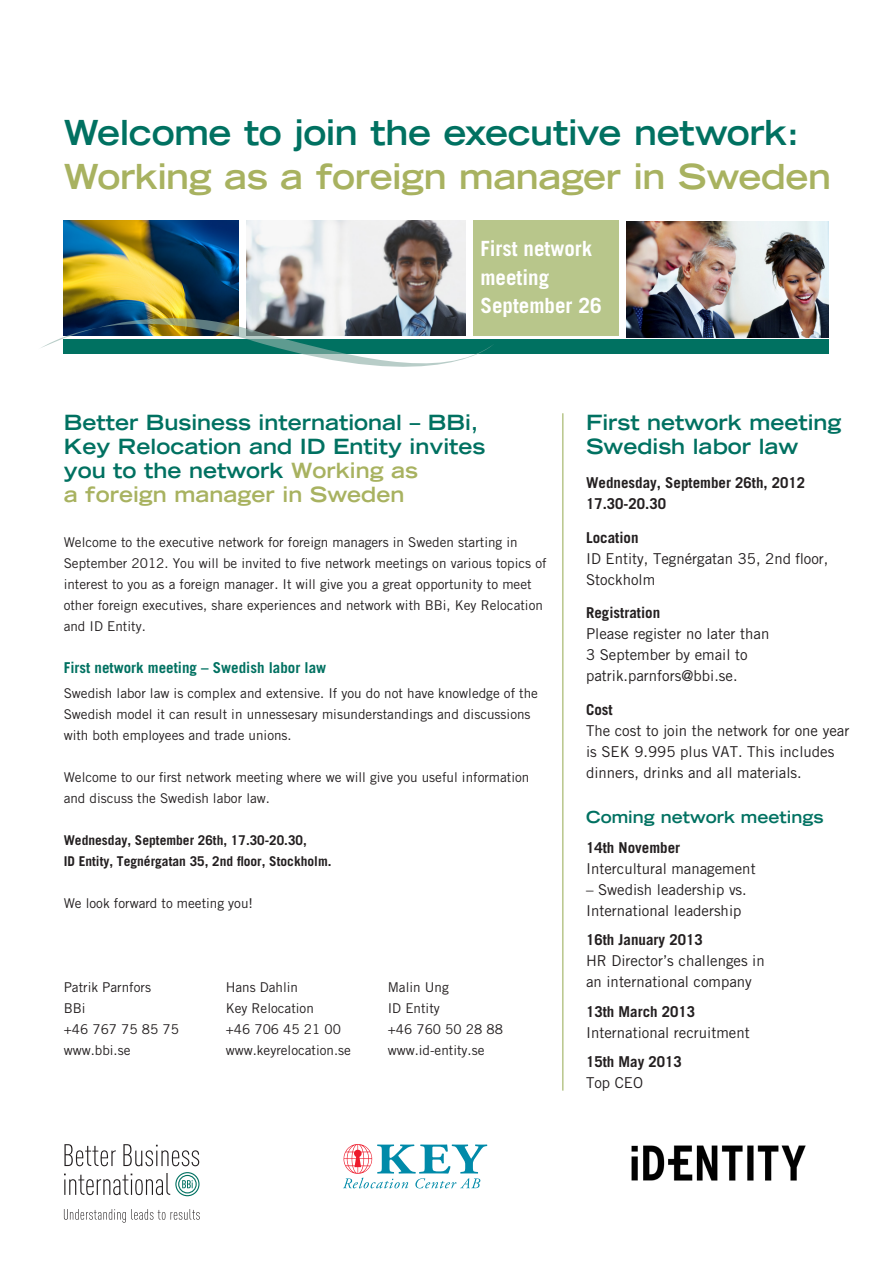
<style>
.page{position:relative;width:893px;height:1263px;background:#fff}
.page>*{position:absolute;margin:0;border:0;box-sizing:border-box;transform-origin:0 0}
.Rubrik_2{font:700 expanded 34.5px/43.5px "Trade Gothic LH";letter-spacing:-.015em;color:#007161}
.t1{font:700 expanded 21px/24px "Trade Gothic LH";color:#007161}
.t2{font:700 21px/28.5px "Trade Gothic";color:#fff}
.t3{font:700 expanded 16.5px "Trade Gothic LH";color:#007161}
.t4{font:15px/21px "Trade Gothic";color:#231f20}
.t5{font:700 15px/21px "Trade Gothic";color:#231f20}
.t6{font:700 15px "Trade Gothic";color:#007161}
.t7{font:13.5px/21px "Trade Gothic";color:#231f20}
.t8{font:700 13.5px/21px "Trade Gothic";color:#231f20}
.s1{color:#a8b260}
.s2{font-weight:700}
.s3{font-weight:400}
</style>
<div class="page">
<div style="left:473px;top:220px;width:146px;height:116px;background:#b8c68b"></div>
<div style="left:64px;top:339px;width:765px;height:15px;background:#007161"></div>
<img style="left:626px;top:222px;width:202px;height:115px">
<img style="left:64px;top:220px;width:174px;height:97px">
<img style="left:246px;top:220px;width:220px;height:97px">
<svg style="left:41px;top:317px;width:452px;height:50px"></svg>
<hr style="left:562px;top:413px;width:2px;height:677px;background:#b8c68b">
<svg style="left:64px;top:1144px;width:52px;height:22px"></svg>
<svg style="left:123px;top:1144px;width:76px;height:22px"></svg>
<svg style="left:64px;top:1172px;width:136px;height:24px"></svg>
<svg style="left:64px;top:1209px;width:101px;height:14px"></svg>
<svg style="left:171px;top:1209px;width:29px;height:11px"></svg>
<img style="left:631px;top:1145px;width:175px;height:36px">
<svg style="left:343px;top:1144px;width:144px;height:44px"></svg>
<p class="Rubrik_2" style="left:64px;top:110px;width:769px">Welcome to join the executive network:<br><span class="s1">Working as a foreign manager in Sweden</span></p>
<p class="t2" style="left:480px;top:234px;width:113px">First network meeting</p>
<p class="t2" style="left:480px;top:291px;width:123px">September 26</p>
<p class="t1" style="left:64px;top:410px;width:423px">Better Business international – BBi,<br>Key Relocation and ID Entity invites you to the network <span class="s1">Working as<br>a foreign manager in Sweden</span></p>
<p class="t7" style="left:64px;top:532px;width:484px">Welcome to the executive network for foreign managers in Sweden starting in September 2012. You will be invited to five network meetings on various topics of interest to you as a foreign manager. It will give you a great opportunity to meet other foreign executives, share experiences and network with BBi, Key Relocation and ID Entity.</p>
<p class="t6" style="left:64px;top:658px;width:264px">First network meeting – Swedish labor law</p>
<p class="t7" style="left:64px;top:683px;width:476px">Swedish labor law is complex and extensive. If you do not have knowledge of the<br>Swedish model it can result in unnessesary misunderstandings and discussions with both employees and trade unions.</p>
<p class="t7" style="left:64px;top:767px;width:467px">Welcome to our first network meeting where we will give you useful information and discuss the Swedish labor law.</p>
<p class="t8" style="left:64px;top:830px;width:269px">Wednesday, September 26th, 17.30-20.30,<br>ID Entity, Tegnérgatan 35, 2nd floor, Stockholm.</p>
<p class="t7" style="left:64px;top:893px;width:191px">We look forward to meeting you!</p>
<p class="t7" style="left:64px;top:977px;width:89px">Patrik Parnfors</p>
<p class="t7" style="left:226px;top:977px;width:74px">Hans Dahlin</p>
<p class="t7" style="left:388px;top:977px;width:63px">Malin Ung</p>
<p class="t7" style="left:64px;top:998px;width:23px">BBi</p>
<p class="t7" style="left:226px;top:998px;width:90px">Key Relocation</p>
<p class="t7" style="left:388px;top:998px;width:54px">ID Entity</p>
<p class="t7" style="left:64px;top:1019px;width:117px">+46 767 75 85 75</p>
<p class="t7" style="left:226px;top:1019px;width:117px">+46 706 45 21 00</p>
<p class="t7" style="left:388px;top:1019px;width:117px">+46 760 50 28 88</p>
<p class="t7" style="left:64px;top:1040px;width:68px">www.bbi.se</p>
<p class="t7" style="left:226px;top:1040px;width:127px">www.keyrelocation.se</p>
<p class="t7" style="left:388px;top:1040px;width:98px">www.id-entity.se</p>
<p class="t1" style="left:586px;top:410px;width:257px">First network meeting<br>Swedish labor law</p>
<p class="t5" style="left:586px;top:472px;width:221px">Wednesday, September 26th, 2012</p>
<p class="t5" style="left:586px;top:493px;width:82px">17.30-20.30</p>
<p class="t5" style="left:586px;top:527px;width:54px">Location</p>
<p class="t4" style="left:586px;top:548px;width:244px">ID Entity, Tegnérgatan 35, 2nd floor,<br>Stockholm</p>
<p class="t5" style="left:586px;top:602px;width:76px">Registration</p>
<p class="t4" style="left:586px;top:623px;width:185px">Please register no later than<br>3 September by email to patrik.parnfors@bbi.se.</p>
<p class="t5" style="left:586px;top:699px;width:28px">Cost</p>
<p class="t4" style="left:586px;top:720px;width:265px">The cost to join the network for one year is SEK 9.995 plus VAT. This includes dinners, drinks and all materials.</p>
<p class="t3" style="left:586px;top:806px;width:239px">Coming network meetings</p>
<p class="t4" style="left:586px;top:837px;width:171px"><span class="s2">14th November<br></span>Intercultural management</p>
<p class="t4" style="left:586px;top:879px;width:162px">– Swedish leadership vs.<br>International leadership</p>
<p class="t4" style="left:586px;top:929px;width:180px"><span class="s2">16th January 2013<br></span>HR Director’s challenges in an international company</p>
<p class="t4" style="left:586px;top:1001px;width:165px"><span class="s2">13th March 2013<br></span>International recruitment</p>
<p class="t5" style="left:586px;top:1051px;width:97px">15th May 2013<br><span class="s3">Top CEO</span></p>
</div>
